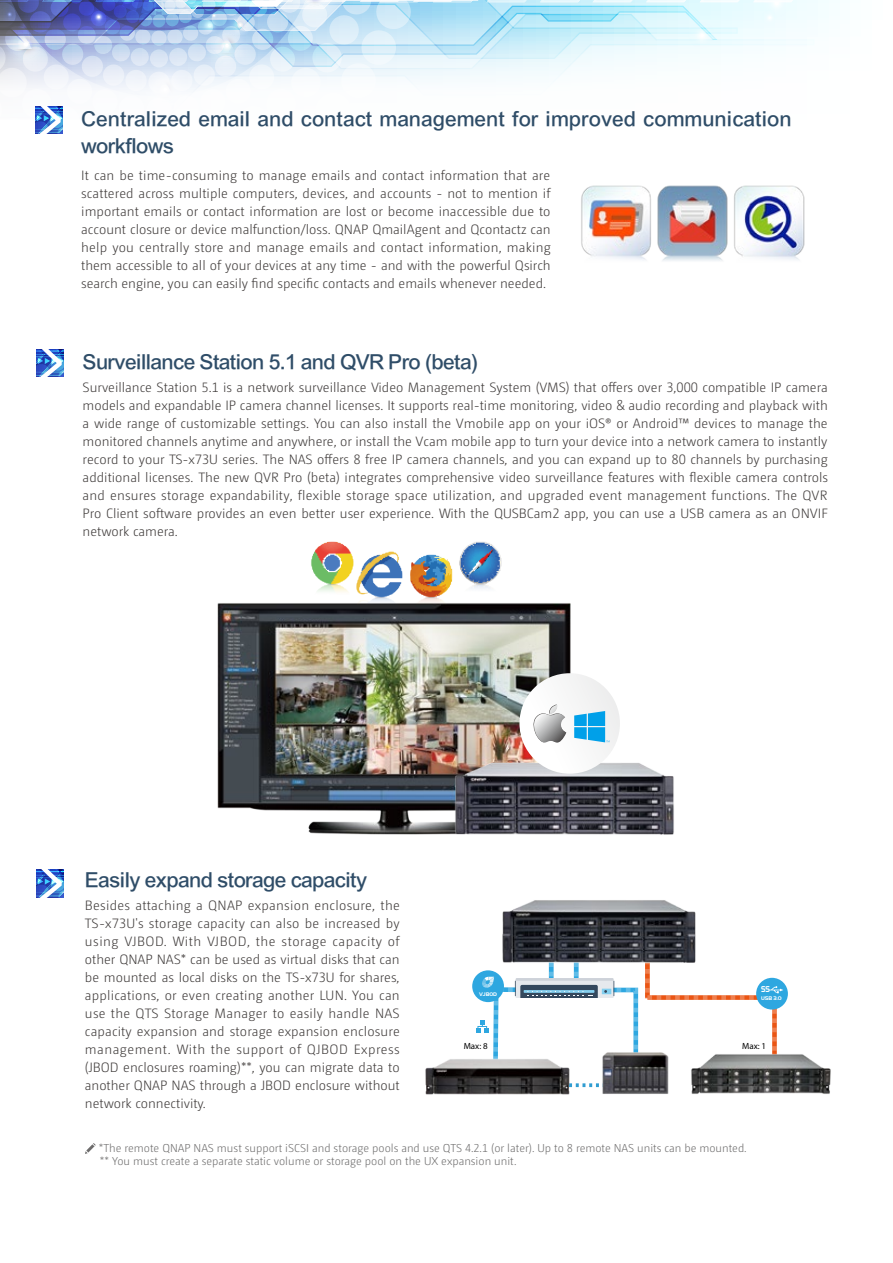
<style>
.page{position:relative;width:893px;height:1263px;background:#fff}
.page>*{position:absolute;margin:0;border:0;box-sizing:border-box;transform-origin:0 0}
.t1{font:21px/27px "DF Li Hei Md HK BF";letter-spacing:.015em;color:#2f4d68}
.t2{font:21px "DF Li Hei Md HK BF";letter-spacing:-.015em;color:#2f4d68}
.t3{font:300 13.5px/18px "QNAP Camingo Dos";color:#3e3a39;text-align:justify}
.t4{font:300 11.4px/13.6px "QNAP Camingo Dos";color:#6d6c6c}
.t5{font:9px "Myriad Pro";letter-spacing:.005em;color:#000}
.t6{font:700 8.85px "Handel Got D";color:#fff;scale:.72 1}
.t7{font:700 5.4px "Handel Got D";letter-spacing:-.01em;color:#fff}
</style>
<div class="page">
<img style="left:217px;top:603px;width:354px;height:232px">
<img style="left:449px;top:727px;width:225px;height:108px">
<div style="left:519px;top:673px;width:101px;height:101px;background:#f8f8f8;border-radius:50px"></div>
<svg style="left:574px;top:711px;width:36px;height:31px"></svg>
<svg style="left:533px;top:704px;width:33px;height:38px"></svg>
<img style="left:274px;top:541px;width:256px;height:67px">
<svg style="left:85px;top:1143px;width:11px;height:11px"></svg>
<svg style="left:575px;top:1083px;width:24px;height:4px"></svg>
<img style="left:602px;top:1077px;width:67px;height:17px">
<img style="left:522px;top:900px;width:154px;height:6px">
<img style="left:425px;top:1059px;width:147px;height:36px">
<svg style="left:472px;top:970px;width:32px;height:32px"></svg>
<div style="left:756px;top:978px;width:32px;height:31px;background:#2ea7e0;border-radius:50%"></div>
<img style="left:691px;top:1054px;width:140px;height:40px">
<svg style="left:476px;top:906px;width:307px;height:171px"></svg>
<svg style="left:36px;top:349px;width:28px;height:28px"></svg>
<svg style="left:36px;top:870px;width:28px;height:27px"></svg>
<img style="left:581px;top:185px;width:224px;height:76px">
<svg style="left:0;top:0;width:829px;height:134px"></svg>
<h1 class="t1" style="left:81px;top:106px;width:712px">Centralized email and contact management for improved communication workflows</h1>
<p class="t3" style="left:81px;top:166px;width:471px">It can be time-consuming to manage emails and contact information that are scattered across multiple computers, devices, and accounts - not to mention if important emails or contact information are lost or become inaccessible due to account closure or device malfunction/loss. QNAP QmailAgent and Qcontactz can help you centrally store and manage emails and contact information, making them accessible to all of your devices at any time - and with the powerful Qsirch search engine, you can easily find specific contacts and emails whenever needed.</p>
<h1 class="t2" style="left:83px;top:351px;width:397px">Surveillance Station 5.1 and QVR Pro (beta)</h1>
<p class="t3" style="left:83px;top:378px;width:747px">Surveillance Station 5.1 is a network surveillance Video Management System (VMS) that offers over 3,000 compatible IP camera models and expandable IP camera channel licenses. It supports real-time monitoring, video &amp; audio recording and playback with a wide range of customizable settings. You can also install the Vmobile app on your iOS® or Android™ devices to manage the monitored channels anytime and anywhere, or install the Vcam mobile app to turn your device into a network camera to instantly record to your TS-x73U series. The NAS offers 8 free IP camera channels, and you can expand up to 80 channels by purchasing additional licenses. The new QVR Pro (beta) integrates comprehensive video surveillance features with flexible camera controls and ensures storage expandability, flexible storage space utilization, and upgraded event management functions. The QVR Pro Client software provides an even better user experience. With the QUSBCam2 app, you can use a USB camera as an ONVIF network camera.</p>
<h1 class="t2" style="left:85px;top:870px;width:284px">Easily expand storage capacity</h1>
<p class="t3" style="left:85px;top:897px;width:316px">Besides attaching a QNAP expansion enclosure, the TS-x73U's storage capacity can also be increased by using VJBOD. With VJBOD, the storage capacity of other QNAP NAS* can be used as virtual disks that can be mounted as local disks on the TS-x73U for shares, applications, or even creating another LUN. You can use the QTS Storage Manager to easily handle NAS capacity expansion and storage expansion enclosure management. With the support of QJBOD Express (JBOD enclosures roaming)**, you can migrate data to another QNAP NAS through a JBOD enclosure without network connectivity.</p>
<p class="t7" style="left:479px;top:991px;width:19px">VJBOD</p>
<p class="t6" style="left:761px;top:984px;width:14px">SS</p>
<p class="t7" style="left:761px;top:996px;width:22px">USB 3.0</p>
<p class="t5" style="left:464px;top:1040px;width:26px">Max: 8</p>
<p class="t5" style="left:742px;top:1040px;width:26px">Max: 1</p>
<p class="t4" style="left:99px;top:1141px;width:650px">*The remote QNAP NAS must support iSCSI and storage pools and use QTS 4.2.1 (or later). Up to 8 remote NAS units can be mounted. ** You must create a separate static volume or storage pool on the UX expansion unit.</p>
</div>
